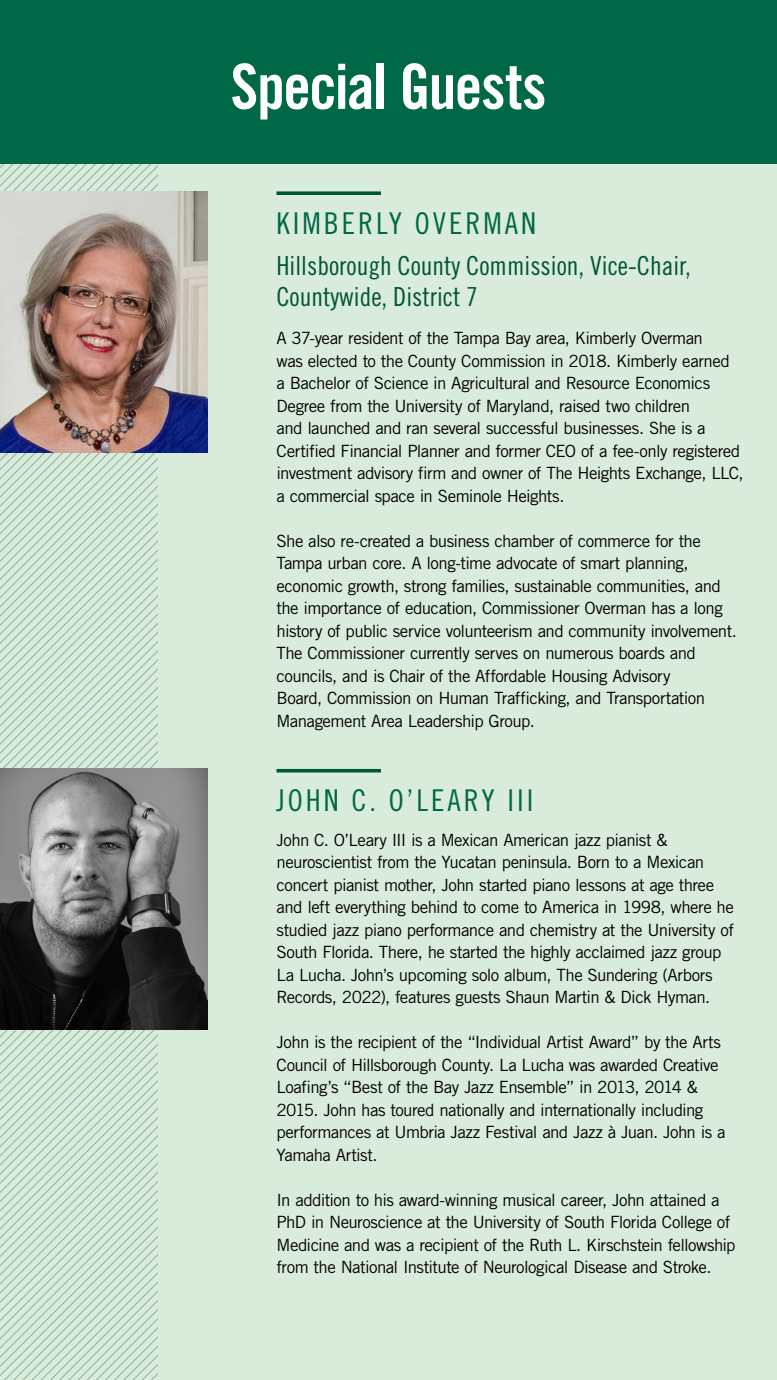
<style>
.page{position:relative;width:777px;height:1380px;background:#fff}
.page>*{position:absolute;margin:0;border:0;box-sizing:border-box;transform-origin:0 0}
.t1{font:62.5px "Trade Gothic LT Std Bd Cn 20";letter-spacing:-.025em;color:#fff}
.t2{font:30px "Trade Gothic LT Std Cn 18";letter-spacing:.1em;color:#006747}
.t3{font:26.25px/31.5px "Trade Gothic LT Std Cn 18";color:#005532}
.t4{font:16.88px/22.5px "Trade Gothic LT Std";letter-spacing:-.035em;color:#000}
</style>
<div class="page">
<div style="left:0;top:0;width:776px;height:1380px;background:#d9ebdb"></div>
<img style="left:0;top:163px;width:157px;height:1216px">
<div style="left:0;top:0;width:776px;height:163px;background:#006747"></div>
<svg style="left:276px;top:191px;width:105px;height:4px"></svg>
<hr style="left:276px;top:769px;width:105px;height:3px;background:#005532">
<img style="left:0;top:191px;width:207px;height:261px">
<img style="left:0;top:769px;width:207px;height:261px">
<h1 class="t1" style="left:230px;top:49px;width:317px">Special Guests</h1>
<h2 class="t2" style="left:276px;top:206px;width:261px">KIMBERLY OVERMAN</h2>
<h3 class="t3" style="left:276px;top:249px;width:416px">Hillsborough County Commission, Vice-Chair,<br>Countywide, District 7</h3>
<p class="t4" style="left:276px;top:327px;width:468px">A 37-year resident of the Tampa Bay area, Kimberly Overman<br>was elected to the County Commission in 2018. Kimberly earned<br>a Bachelor of Science in Agricultural and Resource Economics Degree from the University of Maryland, raised two children<br>and launched and ran several successful businesses. She is a Certified Financial Planner and former CEO of a fee-only registered investment advisory firm and owner of The Heights Exchange, LLC, a commercial space in Seminole Heights.</p>
<p class="t4" style="left:276px;top:529px;width:461px">She also re-created a business chamber of commerce for the Tampa urban core. A long-time advocate of smart planning, economic growth, strong families, sustainable communities, and the importance of education, Commissioner Overman has a long history of public service volunteerism and community involvement.<br>The Commissioner currently serves on numerous boards and councils, and is Chair of the Affordable Housing Advisory<br>Board, Commission on Human Trafficking, and Transportation Management Area Leadership Group.</p>
<h2 class="t2" style="left:276px;top:783px;width:258px">JOHN C. O’LEARY III</h2>
<p class="t4" style="left:276px;top:828px;width:459px">John C. O’Leary III is a Mexican American jazz pianist &amp; neuroscientist from the Yucatan peninsula. Born to a Mexican concert pianist mother, John started piano lessons at age three and left everything behind to come to America in 1998, where he studied jazz piano performance and chemistry at the University of South Florida. There, he started the highly acclaimed jazz group La Lucha. John’s upcoming solo album, The Sundering (Arbors Records, 2022), features guests Shaun Martin &amp; Dick Hyman.</p>
<p class="t4" style="left:276px;top:1031px;width:450px">John is the recipient of the “Individual Artist Award” by the Arts Council of Hillsborough County. La Lucha was awarded Creative Loafing’s “Best of the Bay Jazz Ensemble” in 2013, 2014 &amp; 2015. John has toured nationally and internationally including performances at Umbria Jazz Festival and Jazz à Juan. John is a Yamaha Artist.</p>
<p class="t4" style="left:276px;top:1188px;width:460px">In addition to his award-winning musical career, John attained a PhD in Neuroscience at the University of South Florida College of Medicine and was a recipient of the Ruth L. Kirschstein fellowship from the National Institute of Neurological Disease and Stroke.</p>
</div>
